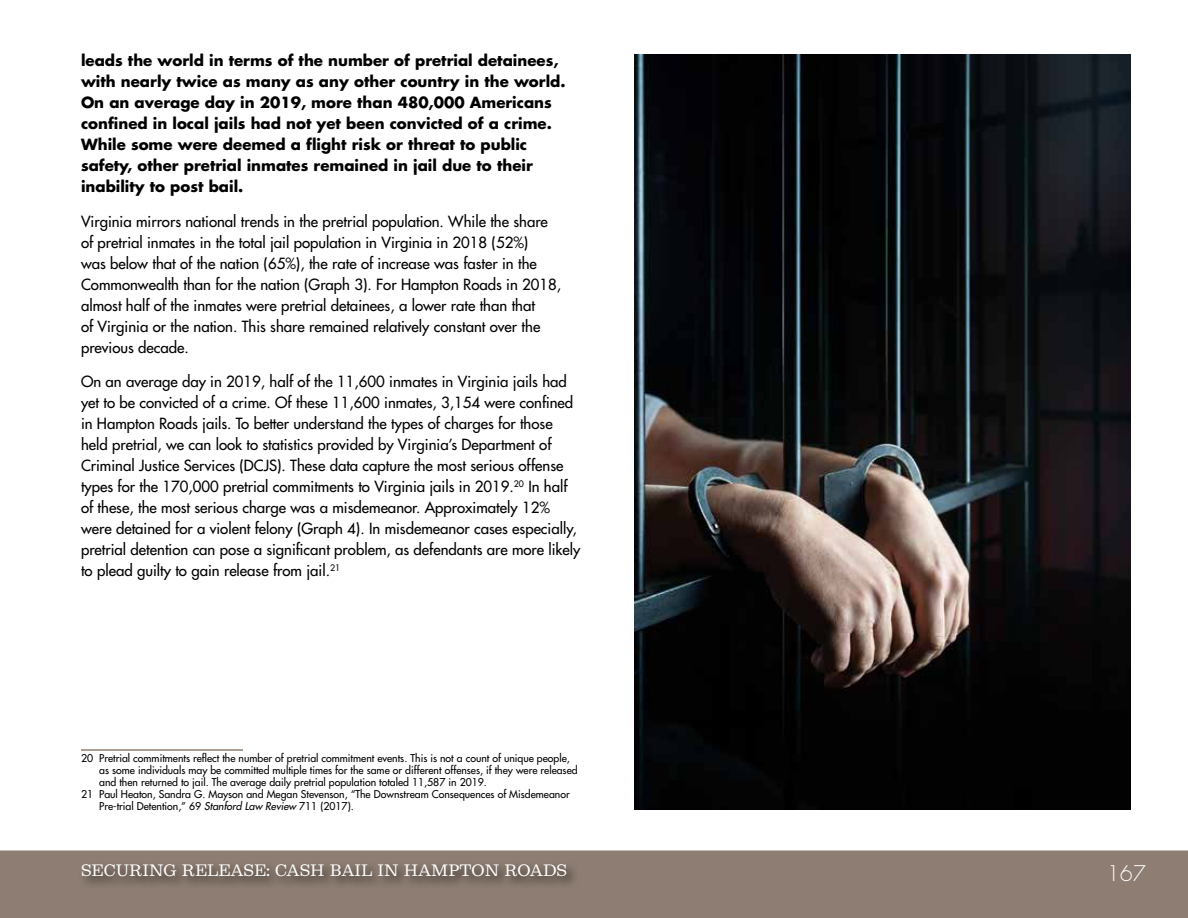
<style>
.page{position:relative;width:1188px;height:918px;background:#fff}
.page>*{position:absolute;margin:0;border:0;box-sizing:border-box;transform-origin:0 0}
.t1{font:300 21px "Futura Std";color:#fff}
.t2{font:500 15px/21px "Futura Std";color:#000}
.t3{font:700 15px/21px "Futura Std";color:#000}
.t4{font:15px "Belizio";color:#fff}
.t5{font:500 10.5px "Futura Std";color:#000}
.s1{font-style:italic}
</style>
<div class="page">
<div style="left:0;top:850px;width:1188px;height:68px;background:#8d7d72"></div>
<div style="left:79px;top:861px;width:500px;height:29px;background:#000;opacity:.75"></div>
<hr style="left:81px;top:749px;width:162px;height:2px;background:#8d7d72">
<img style="left:635px;top:54px;width:496px;height:756px">
<p class="t3" style="left:81px;top:50px;width:486px">leads the world in terms of the number of pretrial detainees, with nearly twice as many as any other country in the world.<br>On an average day in 2019, more than 480,000 Americans confined in local jails had not yet been convicted of a crime.<br>While some were deemed a flight risk or threat to public safety, other pretrial inmates remained in jail due to their inability to post bail.</p>
<p class="t2" style="left:81px;top:211px;width:482px">Virginia mirrors national trends in the pretrial population. While the share of pretrial inmates in the total jail population in Virginia in 2018 (52%)<br>was below that of the nation (65%), the rate of increase was faster in the Commonwealth than for the nation (Graph 3). For Hampton Roads in 2018, almost half of the inmates were pretrial detainees, a lower rate than that<br>of Virginia or the nation. This share remained relatively constant over the previous decade.</p>
<p class="t2" style="left:81px;top:371px;width:501px">On an average day in 2019, half of the 11,600 inmates in Virginia jails had yet to be convicted of a crime. Of these 11,600 inmates, 3,154 were confined in Hampton Roads jails. To better understand the types of charges for those held pretrial, we can look to statistics provided by Virginia’s Department of Criminal Justice Services (DCJS). These data capture the most serious offense types for the 170,000 pretrial commitments to Virginia jails in 2019.<sup>20</sup> In half of these, the most serious charge was a misdemeanor. Approximately 12% were detained for a violent felony (Graph 4). In misdemeanor cases especially, pretrial detention can pose a significant problem, as defendants are more likely to plead guilty to gain release from jail.<sup>21</sup></p>
<p class="t5" style="left:81px;top:752px;width:490px">20 Pretrial commitments reflect the number of pretrial commitment events. This is not a count of unique people,</p>
<p class="t5" style="left:99px;top:764px;width:480px">as some individuals may be committed multiple times for the same or different offenses, if they were released</p>
<p class="t5" style="left:99px;top:776px;width:389px">and then returned to jail. The average daily pretrial population totaled 11,587 in 2019.</p>
<p class="t5" style="left:81px;top:788px;width:490px">21 Paul Heaton, Sandra G. Mayson and Megan Stevenson, “The Downstream Consequences of Misdemeanor</p>
<p class="t5" style="left:99px;top:800px;width:256px">Pre-trial Detention,” 69 <span class="s1">Stanford Law Review</span> 711 (2017).</p>
<p class="t4" style="left:81px;top:861px;width:488px">SECURING RELEASE: CASH BAIL IN HAMPTON ROADS</p>
<h1 class="t1" style="left:1107px;top:861px;width:41px">167</h1>
</div>
